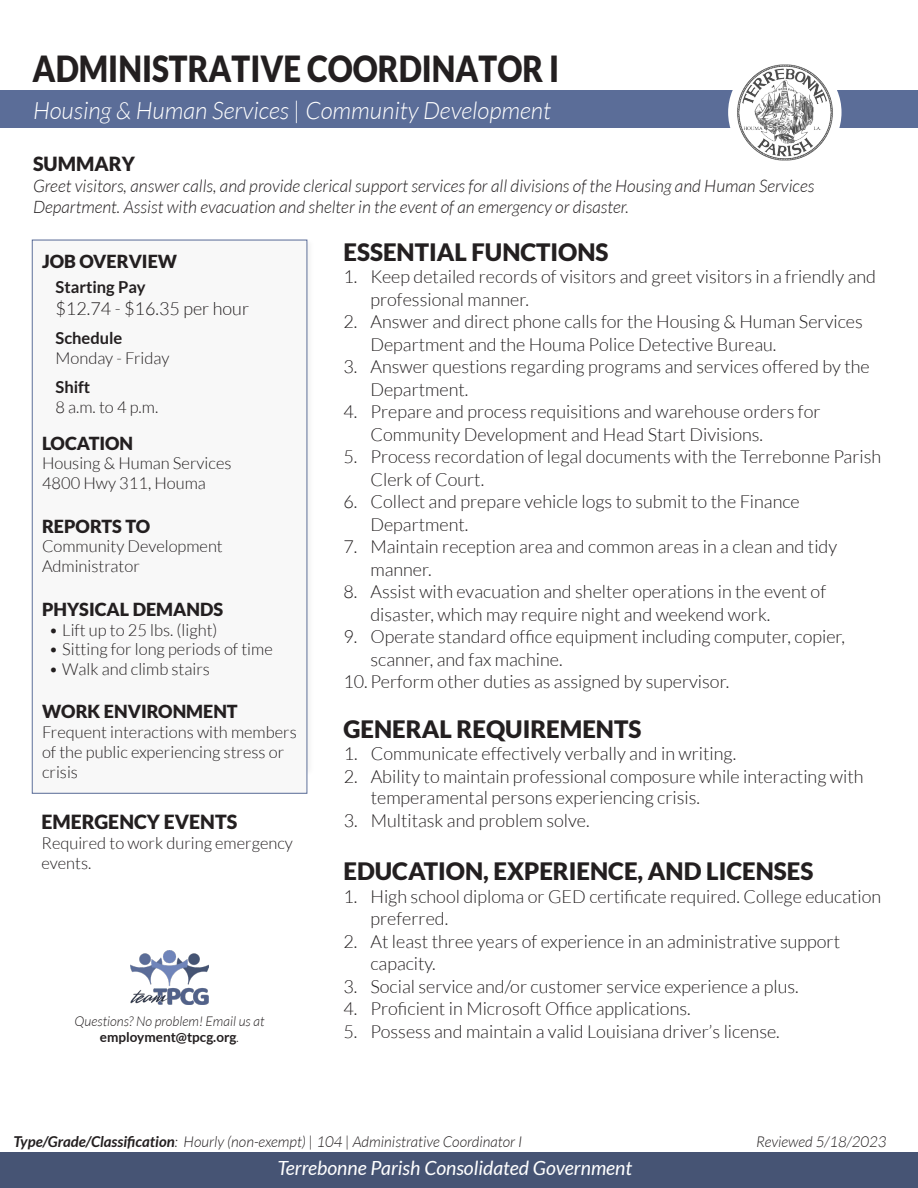
<style>
.page{position:relative;width:918px;height:1188px;background:#fff}
.page>*{position:absolute;margin:0;border:0;box-sizing:border-box;transform-origin:0 0}
.t1{font:900 36px "Lato";color:#231f20;scale:.87 1}
.t2{font:900 24px "Lato";color:#231f20}
.t3{font:italic 300 24px "Lato";color:#fff}
.t4{font:italic 19.5px "Lato";color:#fff}
.t5{font:900 19.5px "Lato";color:#231f20}
.t6{font:300 18px/22.5px "Lato";color:#231f20}
.t7{font:900 18px "Lato";color:#231f20}
.t8{font:italic 300 17.25px/21px "Lato";color:#231f20}
.t9{font:300 16.5px/19.8px "Lato";color:#231f20}
.t10{font:700 16.5px "Lato";color:#231f20}
.t11{font:italic 300 15px "Lato";color:#231f20}
.t12{font:italic 300 13.5px "Lato";color:#231f20}
.t13{font:700 13.5px "Lato";color:#231f20}
.s1{font-weight:700}
.s2{font-weight:300;font-style:italic}
</style>
<div class="page">
<div style="left:31px;top:238px;width:284px;height:538px;background:#231f20;opacity:.05"></div>
<div style="left:32px;top:240px;width:275px;height:554px;background:#f8f8f8;border:1px solid #5b6d98"></div>
<div style="left:0;top:1152px;width:917px;height:36px;background:#465474"></div>
<div style="left:0;top:90px;width:918px;height:38px;background:#5b6d98"></div>
<div style="left:728px;top:56px;width:114px;height:113px;background:#fff;border-radius:50%"></div>
<img style="left:737px;top:64px;width:96px;height:97px">
<img style="left:130px;top:950px;width:79px;height:55px">
<p class="t1" style="left:33px;top:48px;width:607px">ADMINISTRATIVE COORDINATOR I</p>
<p class="t3" style="left:33px;top:97px;width:520px">Housing &amp; Human Services | Community Development</p>
<p class="t5" style="left:33px;top:152px;width:103px">SUMMARY</p>
<p class="t8" style="left:33px;top:176px;width:783px">Greet visitors, answer calls, and provide clerical support services for all divisions of the Housing and Human Services<br>Department. Assist with evacuation and shelter in the event of an emergency or disaster.</p>
<p class="t7" style="left:42px;top:250px;width:137px">JOB OVERVIEW</p>
<p class="t10" style="left:56px;top:278px;width:92px">Starting Pay</p>
<p class="t6" style="left:56px;top:297px;width:195px">$12.74 - $16.35 per hour</p>
<p class="t9" style="left:56px;top:328px;width:115px"><span class="s1">Schedule<br></span>Monday - Friday</p>
<p class="t9" style="left:56px;top:377px;width:104px"><span class="s1">Shift<br></span>8 a.m. to 4 p.m.</p>
<p class="t7" style="left:42px;top:432px;width:93px">LOCATION</p>
<p class="t9" style="left:42px;top:454px;width:191px">Housing &amp; Human Services</p>
<p class="t9" style="left:42px;top:473px;width:165px">4800 Hwy 311, Houma</p>
<p class="t7" style="left:42px;top:516px;width:110px">REPORTS TO</p>
<p class="t9" style="left:42px;top:537px;width:182px">Community Development<br>Administrator</p>
<p class="t7" style="left:42px;top:599px;width:183px">PHYSICAL DEMANDS</p>
<p class="t9" style="left:49px;top:620px;width:170px">• Lift up to 25 lbs. (light)</p>
<p class="t9" style="left:49px;top:640px;width:226px">• Sitting for long periods of time</p>
<p class="t9" style="left:49px;top:659px;width:163px">• Walk and climb stairs</p>
<p class="t7" style="left:42px;top:701px;width:197px">WORK ENVIRONMENT</p>
<p class="t9" style="left:42px;top:722px;width:256px">Frequent interactions with members of the public experiencing stress or crisis</p>
<p class="t5" style="left:42px;top:810px;width:197px">EMERGENCY EVENTS</p>
<p class="t9" style="left:42px;top:833px;width:253px">Required to work during emergency events.</p>
<p class="t12" style="left:75px;top:1014px;width:191px">Questions? No problem! Email us at</p>
<p class="t13" style="left:100px;top:1029px;width:141px">employment@tpcg.org<span class="s2">.</span></p>
<p class="t2" style="left:343px;top:238px;width:267px">ESSENTIAL FUNCTIONS</p>
<p class="t6" style="left:370px;top:266px;width:507px;text-indent:-27px">1. Keep detailed records of visitors and greet visitors in a friendly and professional manner.</p>
<p class="t6" style="left:370px;top:311px;width:494px;text-indent:-27px">2. Answer and direct phone calls for the Housing &amp; Human Services<br>Department and the Houma Police Detective Bureau.</p>
<p class="t6" style="left:370px;top:356px;width:501px;text-indent:-27px">3. Answer questions regarding programs and services offered by the<br>Department.</p>
<p class="t6" style="left:370px;top:401px;width:452px;text-indent:-27px">4. Prepare and process requisitions and warehouse orders for<br>Community Development and Head Start Divisions.</p>
<p class="t6" style="left:370px;top:446px;width:512px;text-indent:-27px">5. Process recordation of legal documents with the Terrebonne Parish<br>Clerk of Court.</p>
<p class="t6" style="left:370px;top:491px;width:431px;text-indent:-27px">6. Collect and prepare vehicle logs to submit to the Finance<br>Department.</p>
<p class="t6" style="left:370px;top:536px;width:468px;text-indent:-27px">7. Maintain reception area and common areas in a clean and tidy manner.</p>
<p class="t6" style="left:370px;top:581px;width:457px;text-indent:-27px">8. Assist with evacuation and shelter operations in the event of disaster, which may require night and weekend work.</p>
<p class="t6" style="left:370px;top:626px;width:476px;text-indent:-27px">9. Operate standard office equipment including computer, copier, scanner, and fax machine.</p>
<p class="t6" style="left:343px;top:671px;width:387px">10.Perform other duties as assigned by supervisor.</p>
<p class="t2" style="left:343px;top:715px;width:300px">GENERAL REQUIREMENTS</p>
<p class="t6" style="left:344px;top:742px;width:394px">1. Communicate effectively verbally and in writing.</p>
<p class="t6" style="left:371px;top:765px;width:494px;line-height:21.6px;text-indent:-27px">2. Ability to maintain professional composure while interacting with temperamental persons experiencing crisis.</p>
<p class="t6" style="left:344px;top:809px;width:247px">3. Multitask and problem solve.</p>
<p class="t2" style="left:343px;top:857px;width:471px">EDUCATION, EXPERIENCE, AND LICENSES</p>
<p class="t6" style="left:370px;top:885px;width:512px;text-indent:-27px">1. High school diploma or GED certificate required. College education preferred.</p>
<p class="t6" style="left:370px;top:930px;width:471px;text-indent:-27px">2. At least three years of experience in an administrative support capacity.</p>
<p class="t6" style="left:343px;top:975px;width:457px">3. Social service and/or customer service experience a plus.</p>
<p class="t6" style="left:343px;top:998px;width:349px">4. Proficient in Microsoft Office applications.</p>
<p class="t6" style="left:343px;top:1020px;width:438px">5. Possess and maintain a valid Louisiana driver’s license.</p>
<p class="t11" style="left:13px;top:1134px;width:510px"><span class="s1">Type/Grade/Classification</span>: Hourly (non-exempt) | 104 | Administrative Coordinator I</p>
<p class="t11" style="left:756px;top:1134px;width:132px">Reviewed 5/18/2023</p>
<p class="t4" style="left:277px;top:1157px;width:356px">Terrebonne Parish Consolidated Government</p>
</div>
